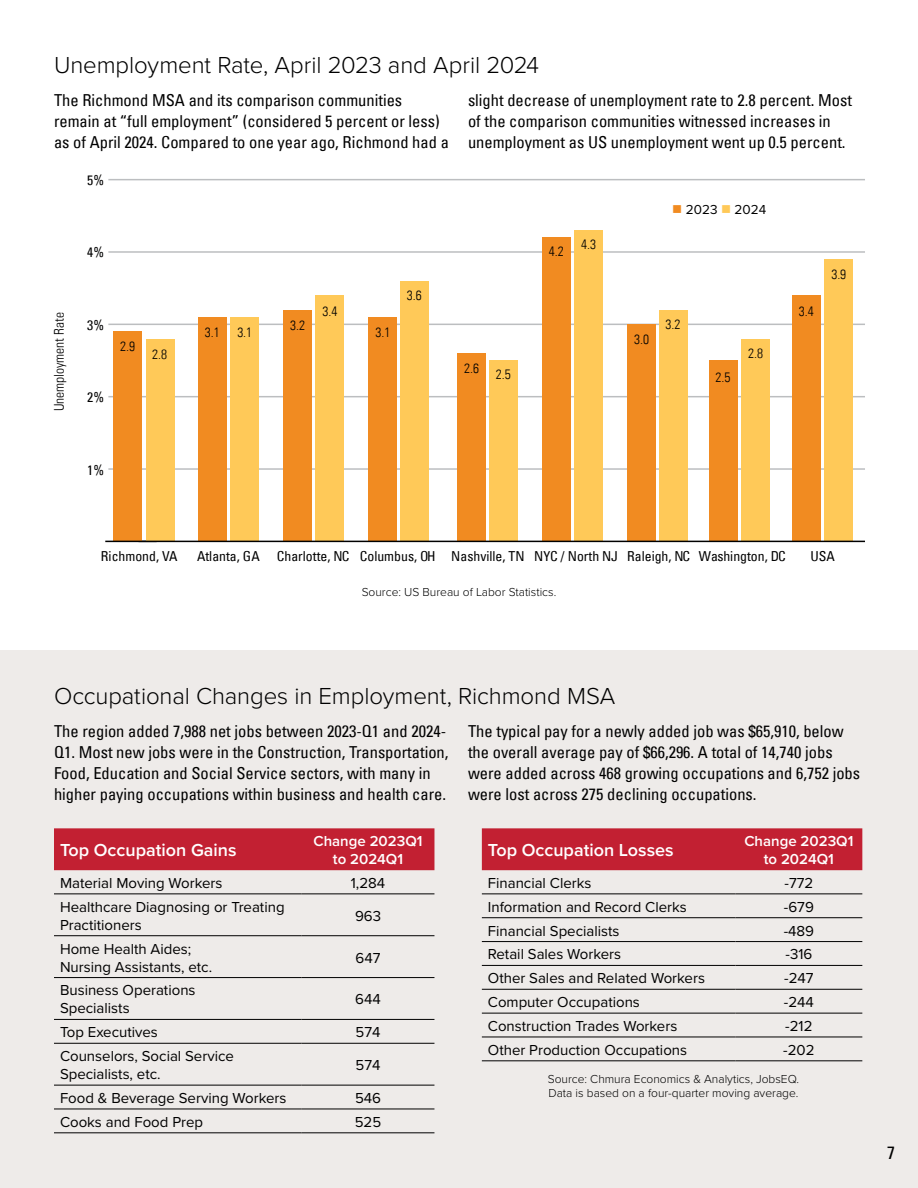
<style>
.page{position:relative;width:918px;height:1188px;background:#fff}
.page>*{position:absolute;margin:0;border:0;box-sizing:border-box;transform-origin:0 0}
.t1{font:300 24px "Proxima Nova";letter-spacing:-.005em;color:#000}
.t2{font:600 18px "Proxima Nova";color:#fff}
.t3{font:condensed 18px "Univers LT";color:#000}
.t4{font:condensed 16.5px/21px "Univers LT";color:#000}
.t5{font:15px/18px "Proxima Nova";color:#000}
.t6{font:600 15px/18px "Proxima Nova";color:#fff;text-align:center}
.t7{font:condensed 13.8px "Univers LT";color:#000}
.t8{font:300 condensed 13.5px "Univers LT";color:#000}
.t9{font:13.5px "Proxima Nova";color:#000}
.t10{font:300 12px/14.4px "Proxima Nova";color:#000}
.s1{color:#f18b21}
.s2{color:#ffc958}
</style>
<div class="page">
<div style="left:1px;top:650px;width:917px;height:538px;background:#eeebe9"></div>
<hr style="left:108px;top:468px;width:757px;height:2px;background:#bcbec0">
<hr style="left:108px;top:396px;width:757px;height:1px;background:#bcbec0">
<hr style="left:108px;top:324px;width:757px;height:1px;background:#bcbec0">
<hr style="left:108px;top:251px;width:757px;height:2px;background:#bcbec0">
<hr style="left:108px;top:179px;width:757px;height:1px;background:#bcbec0">
<div style="left:146px;top:339px;width:29px;height:202px;background:#ffc958"></div>
<div style="left:230px;top:317px;width:29px;height:224px;background:#ffc958"></div>
<div style="left:315px;top:295px;width:29px;height:246px;background:#ffc958"></div>
<div style="left:400px;top:281px;width:29px;height:260px;background:#ffc958"></div>
<div style="left:489px;top:361px;width:29px;height:180px;background:#ffc958"></div>
<div style="left:574px;top:230px;width:29px;height:311px;background:#ffc958"></div>
<div style="left:659px;top:310px;width:29px;height:231px;background:#ffc958"></div>
<div style="left:741px;top:339px;width:29px;height:202px;background:#ffc958"></div>
<div style="left:824px;top:259px;width:29px;height:282px;background:#ffc958"></div>
<div style="left:113px;top:332px;width:29px;height:209px;background:#f18b21"></div>
<div style="left:198px;top:317px;width:29px;height:224px;background:#f18b21"></div>
<div style="left:283px;top:310px;width:29px;height:231px;background:#f18b21"></div>
<div style="left:368px;top:317px;width:29px;height:224px;background:#f18b21"></div>
<div style="left:457px;top:353px;width:29px;height:188px;background:#f18b21"></div>
<div style="left:542px;top:238px;width:29px;height:303px;background:#f18b21"></div>
<div style="left:627px;top:324px;width:29px;height:217px;background:#f18b21"></div>
<div style="left:709px;top:361px;width:29px;height:180px;background:#f18b21"></div>
<div style="left:792px;top:295px;width:29px;height:246px;background:#f18b21"></div>
<hr style="left:105px;top:541px;width:758px;height:1px;background:#000">
<div style="left:54px;top:828px;width:380px;height:42px;background:#c22032"></div>
<hr style="left:54px;top:894px;width:248px;height:1px;background:#000">
<hr style="left:302px;top:894px;width:132px;height:1px;background:#000">
<hr style="left:54px;top:935px;width:248px;height:1px;background:#000">
<hr style="left:302px;top:935px;width:132px;height:1px;background:#000">
<hr style="left:54px;top:977px;width:248px;height:1px;background:#000">
<hr style="left:302px;top:977px;width:132px;height:1px;background:#000">
<hr style="left:54px;top:1019px;width:248px;height:1px;background:#000">
<hr style="left:302px;top:1019px;width:132px;height:1px;background:#000">
<hr style="left:54px;top:1043px;width:248px;height:1px;background:#000">
<hr style="left:302px;top:1043px;width:132px;height:1px;background:#000">
<hr style="left:54px;top:1085px;width:248px;height:1px;background:#000">
<hr style="left:302px;top:1085px;width:132px;height:1px;background:#000">
<hr style="left:54px;top:1109px;width:248px;height:1px;background:#000">
<hr style="left:302px;top:1109px;width:132px;height:1px;background:#000">
<hr style="left:54px;top:1133px;width:248px;height:1px;background:#000">
<hr style="left:302px;top:1133px;width:132px;height:1px;background:#000">
<div style="left:482px;top:828px;width:380px;height:42px;background:#c22032"></div>
<hr style="left:482px;top:894px;width:253px;height:1px;background:#000">
<hr style="left:735px;top:894px;width:127px;height:1px;background:#000">
<hr style="left:482px;top:917px;width:253px;height:1px;background:#000">
<hr style="left:735px;top:917px;width:127px;height:1px;background:#000">
<hr style="left:482px;top:941px;width:253px;height:1px;background:#000">
<hr style="left:735px;top:941px;width:127px;height:1px;background:#000">
<hr style="left:482px;top:965px;width:253px;height:1px;background:#000">
<hr style="left:735px;top:965px;width:127px;height:1px;background:#000">
<hr style="left:482px;top:989px;width:253px;height:1px;background:#000">
<hr style="left:735px;top:989px;width:127px;height:1px;background:#000">
<hr style="left:482px;top:1013px;width:253px;height:1px;background:#000">
<hr style="left:735px;top:1013px;width:127px;height:1px;background:#000">
<hr style="left:482px;top:1037px;width:253px;height:1px;background:#000">
<hr style="left:735px;top:1037px;width:127px;height:1px;background:#000">
<hr style="left:482px;top:1061px;width:253px;height:1px;background:#000">
<hr style="left:735px;top:1061px;width:127px;height:1px;background:#000">
<h1 class="t1" style="left:54px;top:47px;width:487px">Unemployment Rate, April 2023 and April 2024</h1>
<p class="t4" style="left:54px;top:90px;width:396px">The Richmond MSA and its comparison communities remain at “full employment” (considered 5 percent or less) as of April 2024. Compared to one year ago, Richmond had a</p>
<p class="t4" style="left:468px;top:90px;width:385px">slight decrease of unemployment rate to 2.8 percent. Most of the comparison communities witnessed increases in unemployment as US unemployment went up 0.5 percent.</p>
<p class="t7" style="left:87px;top:171px;width:18px">5%</p>
<p class="t7" style="left:87px;top:244px;width:18px">4%</p>
<p class="t8" style="left:51px;top:411px;width:100px;rotate:-90deg">Unemployment Rate</p>
<p class="t7" style="left:87px;top:316px;width:18px">3%</p>
<p class="t7" style="left:87px;top:389px;width:18px">2%</p>
<p class="t8" style="left:120px;top:338px;width:16px">2.9</p>
<p class="t8" style="left:152px;top:346px;width:16px">2.8</p>
<p class="t7" style="left:87px;top:461px;width:18px">1%</p>
<p class="t8" style="left:205px;top:324px;width:16px">3.1</p>
<p class="t8" style="left:237px;top:324px;width:16px">3.1</p>
<p class="t8" style="left:290px;top:317px;width:16px">3.2</p>
<p class="t8" style="left:323px;top:303px;width:16px">3.4</p>
<p class="t8" style="left:376px;top:324px;width:16px">3.1</p>
<p class="t8" style="left:407px;top:287px;width:16px">3.6</p>
<p class="t8" style="left:549px;top:244px;width:16px">4.2</p>
<p class="t8" style="left:581px;top:236px;width:16px">4.3</p>
<p class="t8" style="left:464px;top:360px;width:16px">2.6</p>
<p class="t8" style="left:496px;top:366px;width:16px">2.5</p>
<p class="t9" style="left:672px;top:199px;width:95px"><span class="s1">■</span> 2023 <span class="s2">■</span> 2024</p>
<p class="t8" style="left:634px;top:331px;width:16px">3.0</p>
<p class="t8" style="left:666px;top:317px;width:16px">3.2</p>
<p class="t8" style="left:716px;top:369px;width:16px">2.5</p>
<p class="t8" style="left:748px;top:345px;width:16px">2.8</p>
<p class="t8" style="left:799px;top:303px;width:16px">3.4</p>
<p class="t8" style="left:831px;top:266px;width:16px">3.9</p>
<p class="t7" style="left:101px;top:547px;width:78px">Richmond, VA</p>
<p class="t7" style="left:197px;top:547px;width:590px">Atlanta, GA Charlotte, NC Columbus, OH Nashville, TN NYC / North NJ Raleigh, NC Washington, DC</p>
<p class="t7" style="left:811px;top:547px;width:26px">USA</p>
<p class="t10" style="left:362px;top:584px;width:196px">Source: US Bureau of Labor Statistics.</p>
<h1 class="t1" style="left:54px;top:678px;width:563px">Occupational Changes in Employment, Richmond MSA</h1>
<p class="t4" style="left:54px;top:721px;width:396px">The region added 7,988 net jobs between 2023-Q1 and 2024- Q1. Most new jobs were in the Construction, Transportation, Food, Education and Social Service sectors, with many in higher paying occupations within business and health care.</p>
<p class="t4" style="left:468px;top:721px;width:394px">The typical pay for a newly added job was $65,910, below the overall average pay of $66,296. A total of 14,740 jobs were added across 468 growing occupations and 6,752 jobs were lost across 275 declining occupations.</p>
<p class="t2" style="left:60px;top:837px;width:178px">Top Occupation Gains</p>
<p class="t6" style="left:314px;top:832px;width:111px">Change 2023Q1 to 2024Q1</p>
<p class="t5" style="left:60px;top:873px;width:164px">Material Moving Workers</p>
<p class="t5" style="left:351px;top:873px;width:36px">1,284</p>
<p class="t5" style="left:60px;top:897px;width:226px">Healthcare Diagnosing or Treating<br>Practitioners</p>
<p class="t5" style="left:355px;top:906px;width:28px">963</p>
<p class="t5" style="left:60px;top:939px;width:154px">Home Health Aides;<br>Nursing Assistants, etc.</p>
<p class="t5" style="left:356px;top:948px;width:26px">647</p>
<p class="t5" style="left:60px;top:981px;width:137px">Business Operations<br>Specialists</p>
<p class="t5" style="left:355px;top:990px;width:27px">644</p>
<p class="t5" style="left:60px;top:1023px;width:99px">Top Executives</p>
<p class="t5" style="left:356px;top:1023px;width:26px">574</p>
<p class="t5" style="left:60px;top:1046px;width:175px">Counselors, Social Service<br>Specialists, etc.</p>
<p class="t5" style="left:356px;top:1055px;width:26px">574</p>
<p class="t5" style="left:60px;top:1088px;width:228px">Food &amp; Beverage Serving Workers</p>
<p class="t5" style="left:355px;top:1088px;width:28px">546</p>
<p class="t5" style="left:60px;top:1112px;width:145px">Cooks and Food Prep</p>
<p class="t5" style="left:355px;top:1112px;width:28px">525</p>
<p class="t2" style="left:488px;top:837px;width:187px">Top Occupation Losses</p>
<p class="t6" style="left:744px;top:832px;width:111px">Change 2023Q1 to 2024Q1</p>
<p class="t5" style="left:488px;top:873px;width:105px">Financial Clerks</p>
<p class="t5" style="left:785px;top:873px;width:30px">-772</p>
<p class="t5" style="left:488px;top:897px;width:200px">Information and Record Clerks</p>
<p class="t5" style="left:784px;top:897px;width:31px">-679</p>
<p class="t5" style="left:488px;top:921px;width:133px">Financial Specialists</p>
<p class="t5" style="left:784px;top:921px;width:32px">-489</p>
<p class="t5" style="left:488px;top:945px;width:135px">Retail Sales Workers</p>
<p class="t5" style="left:786px;top:945px;width:28px">-316</p>
<p class="t5" style="left:488px;top:969px;width:219px">Other Sales and Related Workers</p>
<p class="t5" style="left:784px;top:969px;width:31px">-247</p>
<p class="t5" style="left:488px;top:992px;width:154px">Computer Occupations</p>
<p class="t5" style="left:784px;top:992px;width:32px">-244</p>
<p class="t5" style="left:488px;top:1016px;width:191px">Construction Trades Workers</p>
<p class="t5" style="left:785px;top:1016px;width:29px">-212</p>
<p class="t5" style="left:488px;top:1040px;width:201px">Other Production Occupations</p>
<p class="t5" style="left:783px;top:1040px;width:33px">-202</p>
<p class="t10" style="left:548px;top:1071px;width:253px">Source: Chmura Economics &amp; Analytics, JobsEQ.<br>Data is based on a four-quarter moving average.</p>
<p class="t3" style="left:887px;top:1141px;width:9px">7</p>
</div>
